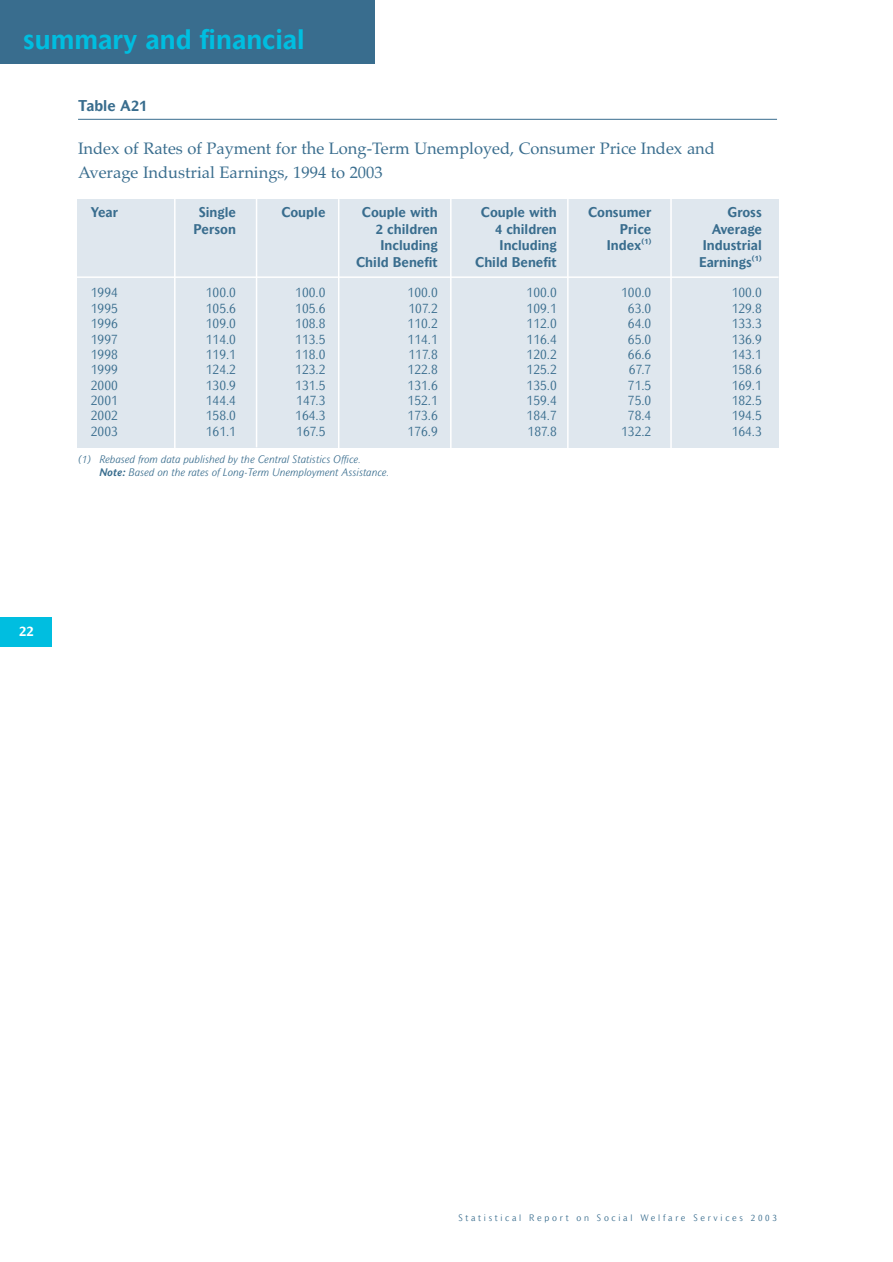
<style>
.page{position:relative;width:893px;height:1262px;background:#fff}
.page>*{position:absolute;margin:0;border:0;box-sizing:border-box;transform-origin:0 0}
.t1{font:700 27px "Mahsuri Sans";color:#00bee0}
.t2{font:16.5px/24px "Palatino";color:#396d8e}
.t3{font:700 15px "Mahsuri Sans";color:#396d8e}
.t4{font:300 13.5px "Mahsuri Sans";color:#396d8e}
.t5{font:700 13.5px "Mahsuri Sans";color:#396d8e}
.t6{font:700 13.5px "Mahsuri Sans";color:#fff}
.t7{font:italic 300 10.5px/12.6px "Mahsuri Sans";color:#396d8e}
.t8{font:300 9px "Mahsuri Sans";letter-spacing:.3em;color:#396d8e}
.s1{font-weight:700}
</style>
<div class="page">
<div style="left:77px;top:199px;width:701px;height:249px;background:#dfe7ee"></div>
<hr style="left:77px;top:276px;width:701px;height:2px;background:#fff">
<div style="left:0;top:0;width:374px;height:64px;background:#396d8e"></div>
<div style="left:0;top:617px;width:51px;height:30px;background:#00bee0"></div>
<hr style="left:78px;top:119px;width:699px;height:1px;background:#396d8e">
<hr style="left:174px;top:197px;width:1px;height:251px;background:#fff">
<hr style="left:256px;top:196px;width:1px;height:251px;background:#fff">
<hr style="left:338px;top:199px;width:1px;height:251px;background:#fff">
<hr style="left:450px;top:197px;width:1px;height:251px;background:#fff">
<hr style="left:567px;top:197px;width:1px;height:251px;background:#fff">
<hr style="left:670px;top:198px;width:1px;height:251px;background:#fff">
<h1 class="t1" style="left:23px;top:30px;width:283px">summary and financial</h1>
<p class="t3" style="left:78px;top:100px;width:71px">Table A21</p>
<p class="t2" style="left:78px;top:138px;width:638px">Index of Rates of Payment for the Long-Term Unemployed, Consumer Price Index and<br>Average Industrial Earnings, 1994 to 2003</p>
<p class="t5" style="left:91px;top:207px;width:29px">Year</p>
<p class="t5" style="left:199px;top:207px;width:39px">Single</p>
<p class="t5" style="left:281px;top:207px;width:46px">Couple</p>
<p class="t5" style="left:362px;top:207px;width:77px">Couple with</p>
<p class="t5" style="left:481px;top:207px;width:77px">Couple with</p>
<p class="t5" style="left:588px;top:207px;width:65px">Consumer</p>
<p class="t5" style="left:727px;top:207px;width:36px">Gross</p>
<p class="t5" style="left:193px;top:224px;width:44px">Person</p>
<p class="t5" style="left:376px;top:224px;width:63px">2 children</p>
<p class="t5" style="left:495px;top:224px;width:63px">4 children</p>
<p class="t5" style="left:620px;top:224px;width:33px">Price</p>
<p class="t5" style="left:711px;top:224px;width:52px">Average</p>
<p class="t5" style="left:380px;top:240px;width:59px">Including</p>
<p class="t5" style="left:499px;top:240px;width:59px">Including</p>
<p class="t5" style="left:606px;top:240px;width:46px">Index<sup>(1)</sup></p>
<p class="t5" style="left:703px;top:240px;width:60px">Industrial</p>
<p class="t5" style="left:356px;top:257px;width:83px">Child Benefit</p>
<p class="t5" style="left:475px;top:257px;width:83px">Child Benefit</p>
<p class="t5" style="left:699px;top:257px;width:64px">Earnings<sup>(1)</sup></p>
<p class="t4" style="left:91px;top:286px;width:29px">1994</p>
<p class="t4" style="left:206px;top:286px;width:32px">100.0</p>
<p class="t4" style="left:295px;top:286px;width:32px">100.0</p>
<p class="t4" style="left:407px;top:286px;width:32px">100.0</p>
<p class="t4" style="left:526px;top:286px;width:32px">100.0</p>
<p class="t4" style="left:621px;top:286px;width:32px">100.0</p>
<p class="t4" style="left:731px;top:286px;width:32px">100.0</p>
<p class="t4" style="left:91px;top:301px;width:29px">1995</p>
<p class="t4" style="left:206px;top:301px;width:32px">105.6</p>
<p class="t4" style="left:295px;top:301px;width:32px">105.6</p>
<p class="t4" style="left:408px;top:301px;width:31px">107.2</p>
<p class="t4" style="left:526px;top:301px;width:32px">109.1</p>
<p class="t4" style="left:628px;top:301px;width:25px">63.0</p>
<p class="t4" style="left:731px;top:301px;width:32px">129.8</p>
<p class="t4" style="left:91px;top:317px;width:29px">1996</p>
<p class="t4" style="left:206px;top:317px;width:32px">109.0</p>
<p class="t4" style="left:295px;top:317px;width:32px">108.8</p>
<p class="t4" style="left:407px;top:317px;width:32px">110.2</p>
<p class="t4" style="left:526px;top:317px;width:32px">112.0</p>
<p class="t4" style="left:628px;top:317px;width:25px">64.0</p>
<p class="t4" style="left:731px;top:317px;width:32px">133.3</p>
<p class="t4" style="left:91px;top:332px;width:29px">1997</p>
<p class="t4" style="left:206px;top:332px;width:32px">114.0</p>
<p class="t4" style="left:295px;top:332px;width:32px">113.5</p>
<p class="t4" style="left:407px;top:332px;width:32px">114.1</p>
<p class="t4" style="left:526px;top:332px;width:32px">116.4</p>
<p class="t4" style="left:628px;top:332px;width:25px">65.0</p>
<p class="t4" style="left:731px;top:332px;width:32px">136.9</p>
<p class="t4" style="left:91px;top:348px;width:29px">1998</p>
<p class="t4" style="left:206px;top:348px;width:32px">119.1</p>
<p class="t4" style="left:295px;top:348px;width:32px">118.0</p>
<p class="t4" style="left:408px;top:348px;width:31px">117.8</p>
<p class="t4" style="left:526px;top:348px;width:32px">120.2</p>
<p class="t4" style="left:628px;top:348px;width:25px">66.6</p>
<p class="t4" style="left:731px;top:348px;width:32px">143.1</p>
<p class="t4" style="left:91px;top:363px;width:29px">1999</p>
<p class="t4" style="left:206px;top:363px;width:32px">124.2</p>
<p class="t4" style="left:295px;top:363px;width:32px">123.2</p>
<p class="t4" style="left:407px;top:363px;width:32px">122.8</p>
<p class="t4" style="left:526px;top:363px;width:32px">125.2</p>
<p class="t4" style="left:629px;top:363px;width:24px">67.7</p>
<p class="t4" style="left:731px;top:363px;width:32px">158.6</p>
<p class="t4" style="left:91px;top:378px;width:29px">2000</p>
<p class="t4" style="left:206px;top:378px;width:32px">130.9</p>
<p class="t4" style="left:295px;top:378px;width:32px">131.5</p>
<p class="t4" style="left:407px;top:378px;width:32px">131.6</p>
<p class="t4" style="left:526px;top:378px;width:32px">135.0</p>
<p class="t4" style="left:628px;top:378px;width:25px">71.5</p>
<p class="t4" style="left:731px;top:378px;width:32px">169.1</p>
<p class="t4" style="left:91px;top:394px;width:29px">2001</p>
<p class="t4" style="left:206px;top:394px;width:32px">144.4</p>
<p class="t4" style="left:296px;top:394px;width:31px">147.3</p>
<p class="t4" style="left:407px;top:394px;width:32px">152.1</p>
<p class="t4" style="left:526px;top:394px;width:32px">159.4</p>
<p class="t4" style="left:628px;top:394px;width:25px">75.0</p>
<p class="t4" style="left:731px;top:394px;width:32px">182.5</p>
<p class="t4" style="left:91px;top:409px;width:29px">2002</p>
<p class="t4" style="left:206px;top:409px;width:32px">158.0</p>
<p class="t4" style="left:295px;top:409px;width:32px">164.3</p>
<p class="t4" style="left:407px;top:409px;width:32px">173.6</p>
<p class="t4" style="left:526px;top:409px;width:32px">184.7</p>
<p class="t4" style="left:628px;top:409px;width:25px">78.4</p>
<p class="t4" style="left:731px;top:409px;width:32px">194.5</p>
<p class="t4" style="left:91px;top:424px;width:29px">2003</p>
<p class="t4" style="left:206px;top:424px;width:32px">161.1</p>
<p class="t4" style="left:296px;top:424px;width:31px">167.5</p>
<p class="t4" style="left:407px;top:424px;width:32px">176.9</p>
<p class="t4" style="left:527px;top:424px;width:31px">187.8</p>
<p class="t4" style="left:621px;top:424px;width:32px">132.2</p>
<p class="t4" style="left:731px;top:424px;width:32px">164.3</p>
<p class="t7" style="left:99px;top:453px;width:291px;text-indent:-21px">(1) Rebased from data published by the Central Statistics Office.<br><span class="s1">Note:</span> Based on the rates of Long-Term Unemployment Assistance.</p>
<p class="t6" style="left:19px;top:626px;width:16px">22</p>
<p class="t8" style="left:458px;top:1213px;width:320px">Statistical Report on Social Welfare Services 2003</p>
</div>
